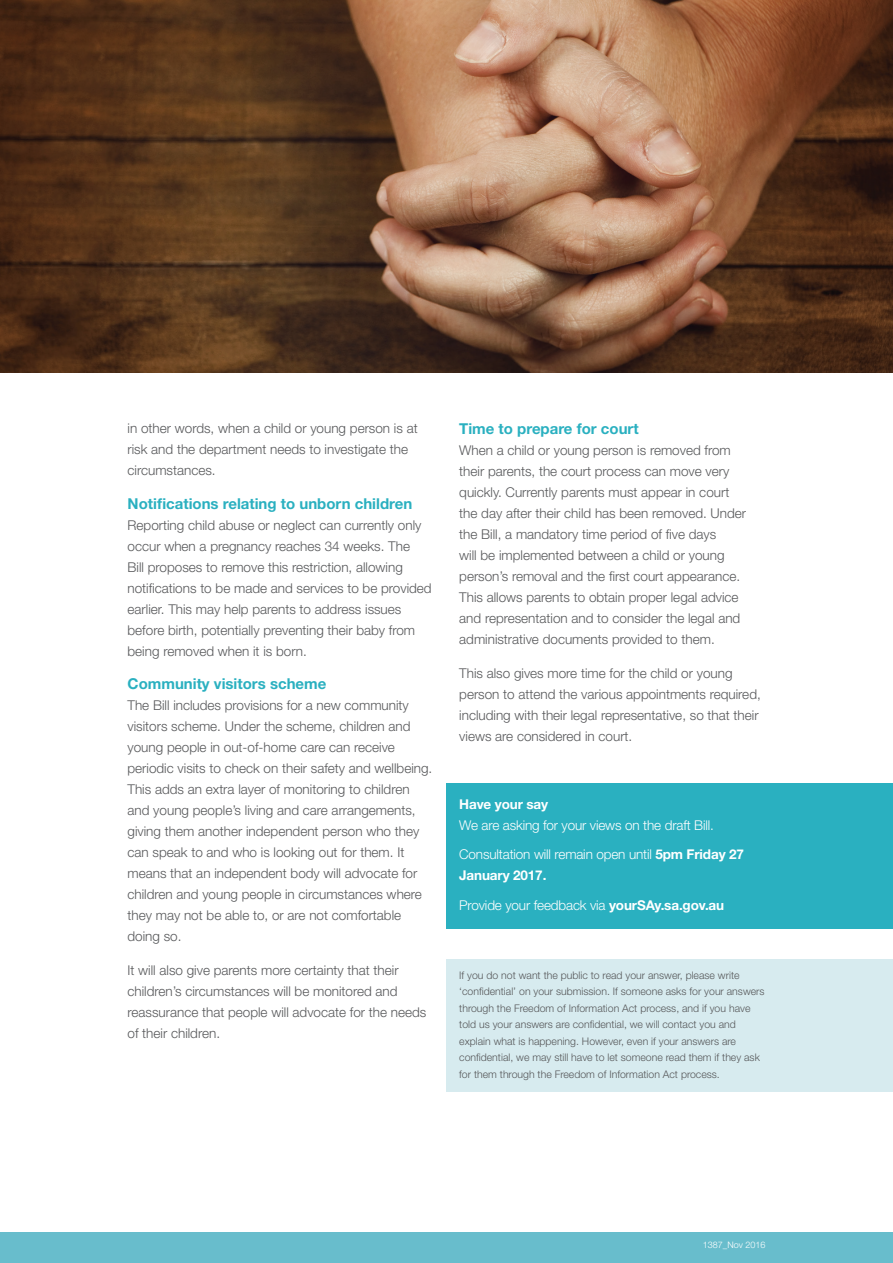
<style>
.page{position:relative;width:893px;height:1263px;background:#fff}
.page>*{position:absolute;margin:0;border:0;box-sizing:border-box;transform-origin:0 0}
.t1{font:700 15px "Helvetica Neue LT Std";color:#2ab0c0}
.t2{font:300 13.5px/21px "Helvetica Neue LT Std";color:#57585a}
.t3{font:300 13.5px/29.5px "Helvetica Neue LT Std";letter-spacing:-.01em;color:#fff}
.t4{font:700 13.5px/29.5px "Helvetica Neue LT Std";letter-spacing:-.01em;color:#fff}
.t5{font:300 10.5px/16.5px "Helvetica Neue LT Std";color:#57585a}
.t6{font:300 9px "Helvetica Neue LT Std";color:#fff}
.s1{font-weight:700}
.s2{font-weight:300}
</style>
<div class="page">
<div style="left:0;top:1232px;width:893px;height:31px;background:#68bdcc"></div>
<div style="left:446px;top:959px;width:447px;height:133px;background:#d7ebef"></div>
<div style="left:446px;top:783px;width:447px;height:146px;background:#2ab0c0"></div>
<img style="left:0;top:0;width:893px;height:373px">
<p class="t2" style="left:128px;top:417px;width:292px">in other words, when a child or young person is at risk and the department needs to investigate the circumstances.</p>
<p class="t1" style="left:128px;top:494px;width:286px">Notifications relating to unborn children</p>
<p class="t2" style="left:128px;top:514px;width:306px">Reporting child abuse or neglect can currently only occur when a pregnancy reaches 34 weeks. The<br>Bill proposes to remove this restriction, allowing notifications to be made and services to be provided earlier. This may help parents to address issues before birth, potentially preventing their baby from being removed when it is born.</p>
<p class="t1" style="left:128px;top:675px;width:200px">Community visitors scheme</p>
<p class="t2" style="left:128px;top:695px;width:306px">The Bill includes provisions for a new community visitors scheme. Under the scheme, children and young people in out-of-home care can receive periodic visits to check on their safety and wellbeing.<br>This adds an extra layer of monitoring to children and young people’s living and care arrangements, giving them another independent person who they can speak to and who is looking out for them. It means that an independent body will advocate for children and young people in circumstances where they may not be able to, or are not comfortable doing so.</p>
<p class="t2" style="left:128px;top:959px;width:300px">It will also give parents more certainty that their children’s circumstances will be monitored and reassurance that people will advocate for the needs of their children.</p>
<p class="t1" style="left:459px;top:419px;width:181px">Time to prepare for court</p>
<p class="t2" style="left:459px;top:439px;width:288px">When a child or young person is removed from their parents, the court process can move very quickly. Currently parents must appear in court the day after their child has been removed. Under the Bill, a mandatory time period of five days<br>will be implemented between a child or young person’s removal and the first court appearance.<br>This allows parents to obtain proper legal advice and representation and to consider the legal and administrative documents provided to them.</p>
<p class="t2" style="left:459px;top:662px;width:303px">This also gives more time for the child or young person to attend the various appointments required, including with their legal representative, so that their views are considered in court.</p>
<p class="t4" style="left:459px;top:789px;width:90px">Have your say</p>
<p class="t3" style="left:459px;top:810px;width:286px">We are asking for your views on the draft Bill.<br>Consultation will remain open until <span class="s1">5pm Friday 27</span></p>
<p class="t4" style="left:459px;top:860px;width:266px">January 2017.<br><span class="s2">Provide your feedback via</span> yourSAy.sa.gov.au</p>
<p class="t5" style="left:459px;top:966px;width:307px">If you do not want the public to read your answer, please write ‘confidential’ on your submission. If someone asks for your answers through the Freedom of Information Act process, and if you have told us your answers are confidential, we will contact you and explain what is happening. However, even if your answers are confidential, we may still have to let someone read them if they ask for them through the Freedom of Information Act process.</p>
<p class="t6" style="left:703px;top:1239px;width:64px">1387_Nov 2016</p>
</div>
